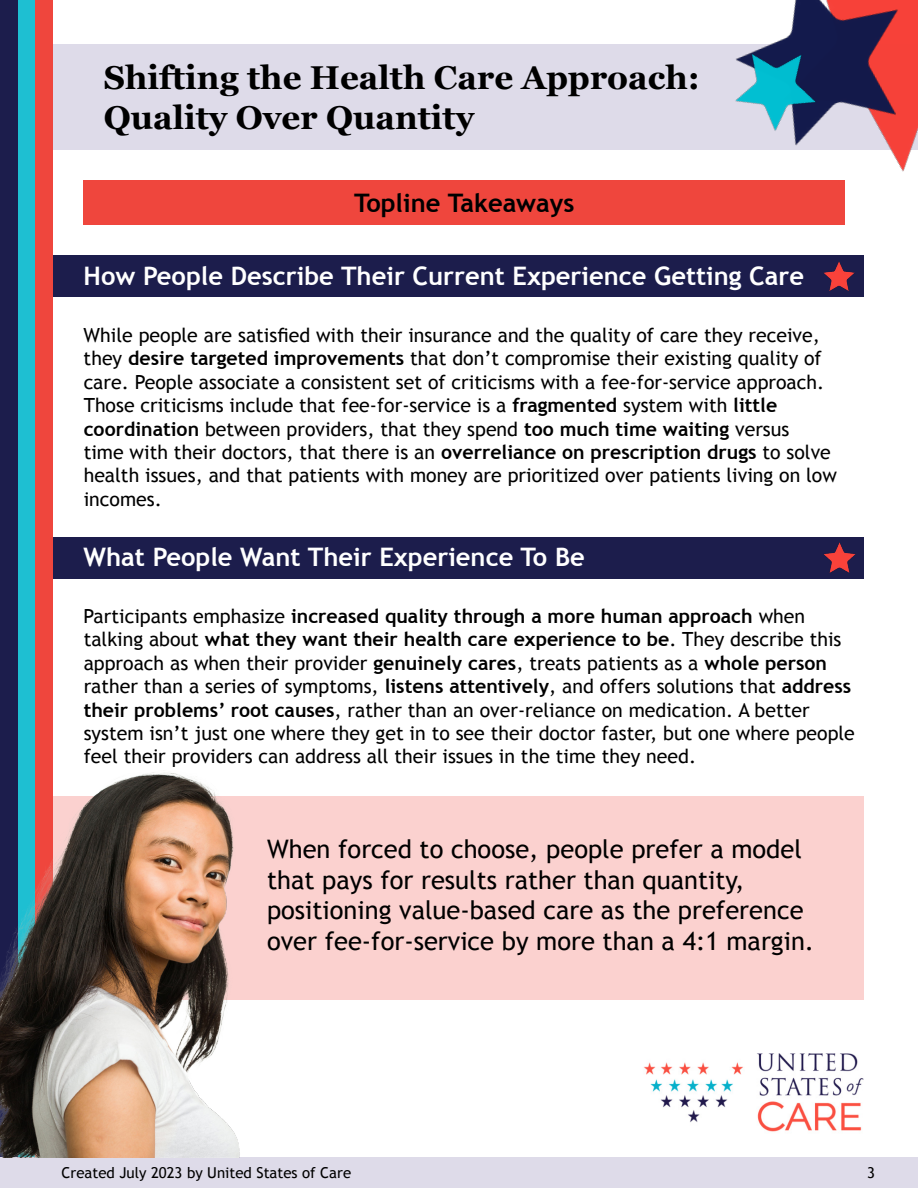
<style>
.page{position:relative;width:918px;height:1188px;background:#fff}
.page>*{position:absolute;margin:0;border:0;box-sizing:border-box;transform-origin:0 0}
.t1{font:700 33px/39.6px "Georgia";color:#000}
.t2{font:25.5px/30.6px "Trebuchet MS";color:#000}
.t3{font:700 25.5px "Trebuchet MS";color:#fff}
.t4{font:700 25.5px "Trebuchet MS";color:#000}
.t5{font:19.5px/23.4px "Trebuchet MS";color:#000}
.t6{font:15px "Trebuchet MS";color:#000}
.s1{font-weight:700}
</style>
<div class="page">
<div style="left:53px;top:256px;width:811px;height:41px;background:#1c1d4c"></div>
<div style="left:53px;top:537px;width:811px;height:41px;background:#1c1d4c"></div>
<div style="left:0;top:0;width:18px;height:1188px;background:#1c1d4c"></div>
<div style="left:18px;top:0;width:17px;height:1188px;background:#1ebfd2"></div>
<div style="left:35px;top:0;width:18px;height:1188px;background:#ef463d"></div>
<div style="left:53px;top:44px;width:865px;height:106px;background:#dedbe9"></div>
<img style="left:700px;top:0;width:218px;height:181px">
<img style="left:710px;top:18px;width:136px;height:136px">
<div style="left:84px;top:181px;width:761px;height:44px;background:#ef463d"></div>
<img style="left:644px;top:1053px;width:220px;height:79px">
<div style="left:53px;top:796px;width:811px;height:204px;background:#fbd1cf"></div>
<div style="left:0;top:1157px;width:918px;height:31px;background:#dedbe9"></div>
<img style="left:0;top:772px;width:240px;height:385px">
<img style="left:823px;top:542px;width:33px;height:31px">
<img style="left:823px;top:261px;width:32px;height:30px">
<h1 class="t1" style="left:104px;top:56px;width:598px">Shifting the Health Care Approach:<br>Quality Over Quantity</h1>
<h2 class="t4" style="left:354px;top:187px;width:222px">Topline Takeaways</h2>
<h2 class="t3" style="left:84px;top:260px;width:722px">How People Describe Their Current Experience Getting Care</h2>
<p class="t5" style="left:84px;top:324px;width:755px">While people are satisfied with their insurance and the quality of care they receive, they <span class="s1">desire targeted improvements</span> that don’t compromise their existing quality of care. People associate a consistent set of criticisms with a fee-for-service approach.<br>Those criticisms include that fee-for-service is a <span class="s1">fragmented</span> system with <span class="s1">little coordination</span> between providers, that they spend <span class="s1">too much time waiting</span> versus<br>time with their doctors, that there is an <span class="s1">overreliance on prescription drugs</span> to solve health issues, and that patients with money are prioritized over patients living on low incomes.</p>
<h2 class="t3" style="left:84px;top:541px;width:503px">What People Want Their Experience To Be</h2>
<p class="t5" style="left:84px;top:605px;width:773px">Participants emphasize <span class="s1">increased quality through a more human approach</span> when talking about <span class="s1">what they want their health care experience to be</span>. They describe this approach as when their provider <span class="s1">genuinely cares</span>, treats patients as a <span class="s1">whole person </span>rather than a series of symptoms, <span class="s1">listens attentively</span>, and offers solutions that <span class="s1">address their problems’ root causes</span>, rather than an over-reliance on medication. A better system isn’t just one where they get in to see their doctor faster, but one where people feel their providers can address all their issues in the time they need.</p>
<h2 class="t2" style="left:267px;top:834px;width:549px">When forced to choose, people prefer a model that pays for results rather than quantity, positioning value-based care as the preference over fee-for-service by more than a 4:1 margin.</h2>
<p class="t6" style="left:62px;top:1164px;width:291px">Created July 2023 by United States of Care</p>
<p class="t6" style="left:867px;top:1164px;width:9px">3</p>
</div>
